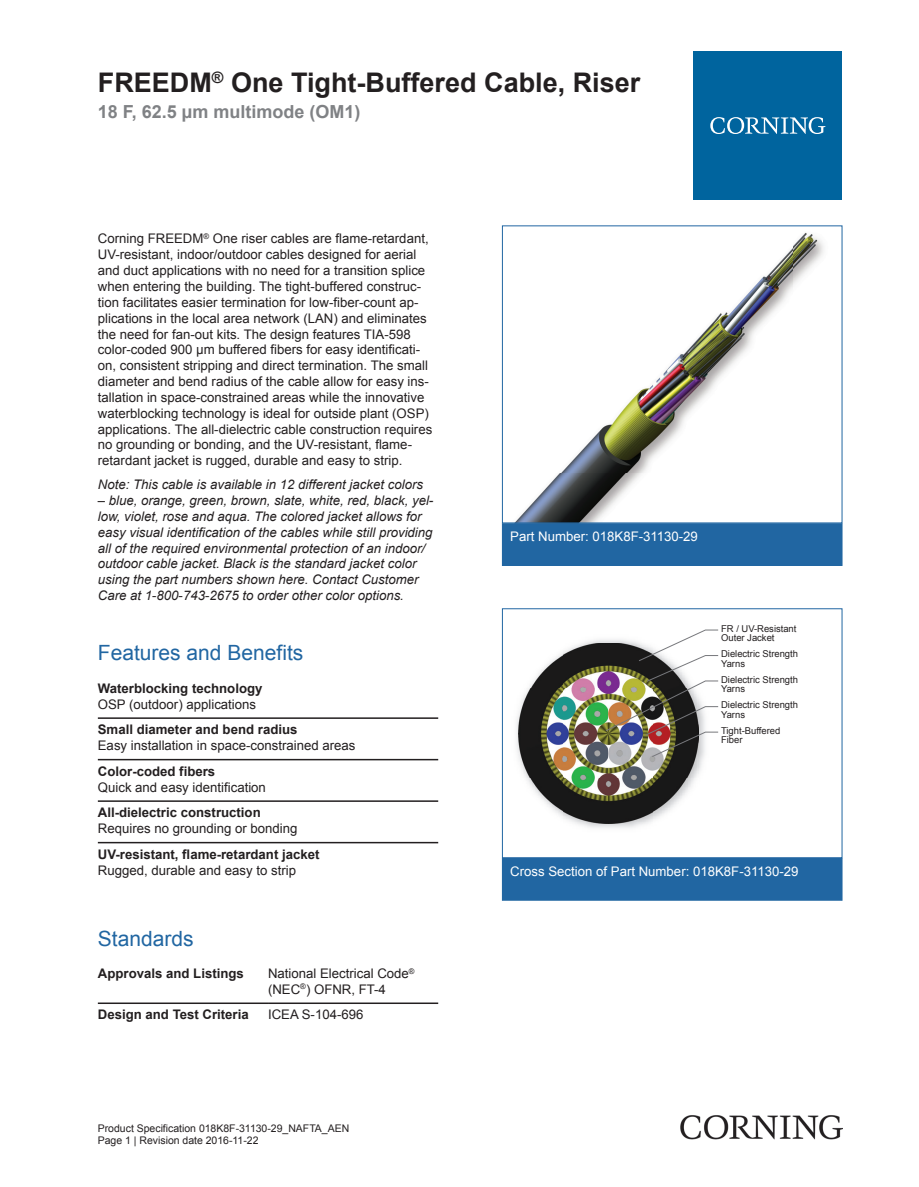
<style>
.page{position:relative;width:919px;height:1187px;background:#fff}
.page>*{position:absolute;margin:0;border:0;box-sizing:border-box;transform-origin:0 0}
.t1{font:700 27px "Arial";color:#231f20}
.t2{font:21px "Arial";color:#2166a2}
.t3{font:700 18px "Arial";color:#808285}
.t4{font:13.2px/15.9px "Arial";color:#231f20}
.t5{font:italic 13.2px/15.9px "Arial";color:#231f20}
.t6{font:700 13.2px "Arial";color:#231f20}
.t7{font:13.2px "Arial";color:#fff}
.t8{font:10.5px/12.6px "Arial";color:#231f20}
.t9{font:9.45px/9.4px "Arial";color:#231f20}
.s1{font-style:normal}
</style>
<div class="page">
<img style="left:516px;top:232px;width:308px;height:289px">
<div style="left:502px;top:523px;width:340px;height:42px;background:#2166a2"></div>
<div style="left:502px;top:523px;width:340px;height:43px;border:1px solid #2166a2"></div>
<img style="left:516px;top:639px;width:188px;height:189px">
<img style="left:518px;top:643px;width:180px;height:180px">
<svg style="left:605px;top:629px;width:113px;height:128px"></svg>
<div style="left:502px;top:608px;width:340px;height:250px;border:1px solid #2166a2"></div>
<div style="left:502px;top:858px;width:340px;height:42px;background:#2166a2"></div>
<hr style="left:98px;top:717px;width:340px;height:1px;background:#231f20">
<hr style="left:98px;top:758px;width:340px;height:2px;background:#231f20">
<hr style="left:98px;top:800px;width:340px;height:1px;background:#231f20">
<hr style="left:98px;top:841px;width:340px;height:2px;background:#231f20">
<hr style="left:98px;top:1002px;width:170px;height:1px;background:#231f20">
<hr style="left:268px;top:1002px;width:170px;height:1px;background:#231f20">
<div style="left:693px;top:51px;width:149px;height:149px;background:#00649e"></div>
<svg style="left:710px;top:117px;width:115px;height:17px"></svg>
<img style="left:680px;top:1115px;width:162px;height:24px">
<h1 class="t1" style="left:98px;top:63px;width:544px">FREEDM<sup>®</sup> One Tight-Buffered Cable, Riser</h1>
<h3 class="t3" style="left:98px;top:99px;width:264px">18 F, 62.5 µm multimode (OM1)</h3>
<p class="t4" style="left:98px;top:231px;width:336px">Corning FREEDM<sup>®</sup> One riser cables are flame -retardant, UV -resistant, indoor/outdoor cables designed for aerial and duct applications with no need for a transition splice when entering the building. The tight -buffered construc&shy;tion facilitates easier termination for low -fiber -count ap&shy;plications in the local area network (LAN) and eliminates the need for fan -out kits. The design features TIA -598 color -coded 900 μm buffered fibers for easy identificati&shy;on, consistent stripping and direct termination. The small diameter and bend radius of the cable allow for easy ins&shy;tallation in space -constrained areas while the innovative waterblocking technology is ideal for outside plant (OSP) applications. The all -dielectric cable construction requires no grounding or bonding, and the UV -resistant, flame - retardant jacket is rugged, durable and easy to strip.</p>
<p class="t5" style="left:98px;top:476px;width:326px">Note: This cable is available in 12 different jacket colors</p>
<p class="t5" style="left:98px;top:492px;width:337px"><span class="s1">–</span> blue, orange, green, brown, slate, white, red, black, yel&shy;low, violet, rose and aqua. The colored jacket allows for easy visual identification of the cables while still providing all of the required environmental protection of an indoor/ outdoor cable jacket. Black is the standard jacket color using the part numbers shown here. Contact Customer Care at 1 <span class="s1">-</span>800 <span class="s1">-</span>743 <span class="s1">-</span>2675 to order other color options.</p>
<h2 class="t2" style="left:98px;top:638px;width:207px">Features and Benefits</h2>
<p class="t6" style="left:98px;top:678px;width:166px">Waterblocking technology</p>
<p class="t4" style="left:98px;top:696px;width:160px">OSP (outdoor) applications</p>
<p class="t6" style="left:98px;top:720px;width:201px">Small diameter and bend radius</p>
<p class="t4" style="left:98px;top:737px;width:259px">Easy installation in space-constrained areas</p>
<p class="t6" style="left:98px;top:761px;width:119px">Color-coded fibers</p>
<p class="t4" style="left:98px;top:779px;width:170px">Quick and easy identification</p>
<p class="t6" style="left:98px;top:803px;width:164px">All-dielectric construction</p>
<p class="t4" style="left:98px;top:820px;width:201px">Requires no grounding or bonding</p>
<p class="t6" style="left:98px;top:844px;width:223px">UV-resistant, flame-retardant jacket</p>
<p class="t4" style="left:98px;top:861px;width:200px">Rugged, durable and easy to strip</p>
<h2 class="t2" style="left:98px;top:923px;width:97px">Standards</h2>
<p class="t6" style="left:98px;top:963px;width:147px">Approvals and Listings</p>
<p class="t4" style="left:268px;top:965px;width:148px">National Electrical Code<sup>® </sup>(NEC<sup>®</sup>) OFNR, FT-4</p>
<p class="t6" style="left:98px;top:1005px;width:152px">Design and Test Criteria</p>
<p class="t4" style="left:268px;top:1006px;width:97px">ICEA S-104-696</p>
<p class="t8" style="left:98px;top:1121px;width:253px">Product Specification 018K8F-31130-29_NAFTA_AEN<br>Page 1 | Revision date 2016-11-22</p>
<p class="t7" style="left:510px;top:527px;width:189px">Part Number: 018K8F-31130-29</p>
<p class="t9" style="left:721px;top:623px;width:77px">FR / UV-Resistant<br>Outer Jacket</p>
<p class="t9" style="left:721px;top:649px;width:78px">Dielectric Strength<br>Yarns</p>
<p class="t9" style="left:721px;top:674px;width:78px">Dielectric Strength<br>Yarns</p>
<p class="t9" style="left:721px;top:700px;width:78px">Dielectric Strength<br>Yarns</p>
<p class="t9" style="left:721px;top:725px;width:61px">Tight-Buffered<br>Fiber</p>
<p class="t7" style="left:510px;top:862px;width:290px">Cross Section of Part Number: 018K8F-31130-29</p>
</div>
